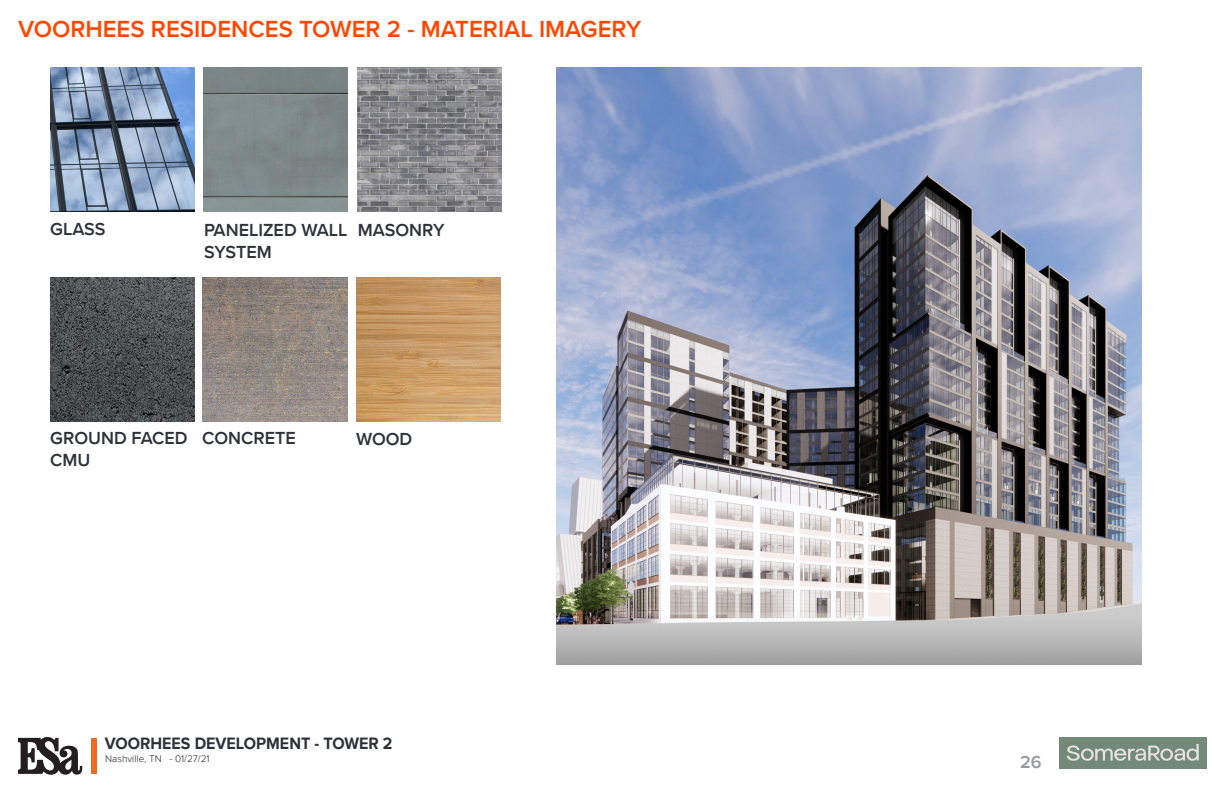
<style>
.page{position:relative;width:1224px;height:792px;background:#fff}
.page>*{position:absolute;margin:0;border:0;box-sizing:border-box;transform-origin:0 0}
.t1{font:600 24px "Proxima Nova";color:#ff4700}
.t2{font:600 18px/21.6px "Proxima Nova";color:#2f3239}
.t3{font:600 18px "Proxima Nova";color:#97999c}
.t4{font:700 17px "Proxima Nova";color:#2e3138;scale:.95 1}
.t5{font:300 10px "Proxima Nova";color:#231f20}
</style>
<div class="page">
<div style="left:91px;top:738px;width:6px;height:36px;background:#f36b22"></div>
<svg style="left:18px;top:737px;width:64px;height:38px"></svg>
<img style="left:1059px;top:737px;width:147px;height:31px">
<img style="left:202px;top:277px;width:145px;height:144px">
<img style="left:203px;top:68px;width:144px;height:144px">
<img style="left:50px;top:68px;width:144px;height:144px">
<img style="left:356px;top:277px;width:144px;height:144px">
<img style="left:50px;top:277px;width:144px;height:144px">
<img style="left:358px;top:68px;width:144px;height:144px">
<img style="left:556px;top:68px;width:586px;height:596px">
<p class="t1" style="left:18px;top:11px;width:625px">VOORHEES RESIDENCES TOWER 2 - MATERIAL IMAGERY</p>
<p class="t2" style="left:50px;top:218px;width:57px">GLASS</p>
<p class="t2" style="left:358px;top:219px;width:88px">MASONRY</p>
<p class="t2" style="left:204px;top:219px;width:145px">PANELIZED WALL<br>SYSTEM</p>
<p class="t2" style="left:50px;top:427px;width:139px">GROUND FACED<br>CMU</p>
<p class="t2" style="left:202px;top:427px;width:95px">CONCRETE</p>
<p class="t2" style="left:356px;top:428px;width:58px">WOOD</p>
<p class="t4" style="left:105px;top:731px;width:304px">VOORHEES DEVELOPMENT - TOWER 2</p>
<p class="t5" style="left:105px;top:751px;width:106px">Nashville, TN - 01/27/21</p>
<p class="t3" style="left:1020px;top:749px;width:23px">26</p>
</div>
